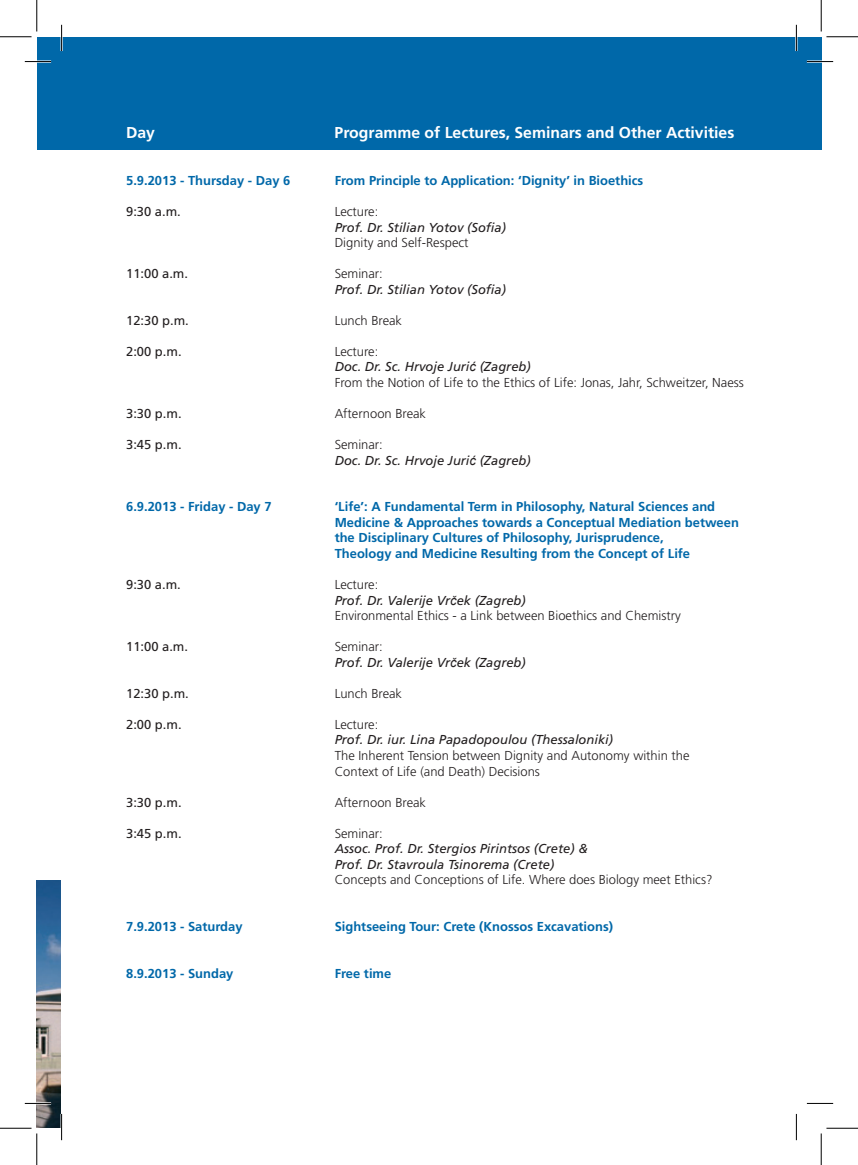
<style>
.page{position:relative;width:858px;height:1165px;background:#fff}
.page>*{position:absolute;margin:0;border:0;box-sizing:border-box;transform-origin:0 0}
.t1{font:700 15.75px "Frutiger";color:#fff}
.t2{font:300 12.95px/15.6px "Frutiger";color:#231f20}
.t3{font:700 12.95px/15.6px "Frutiger";color:#0068a9}
.t4{font:italic 12.95px/15.6px "Frutiger";color:#231f20}
.t5{font:12.95px "Frutiger";color:#231f20}
.s1{font-weight:400;font-style:italic}
.s2{font-family:"Arial";font-weight:400;font-style:italic}
.s3{font-weight:300;font-style:normal}
.s4{font-family:"Arial"}
</style>
<div class="page">
<div style="left:37px;top:37px;width:784px;height:112px;background:#0068a9"></div>
<img style="left:37px;top:880px;width:23px;height:248px">
<hr style="left:25px;top:60px;width:26px;height:3px;background:#fff">
<hr style="left:806px;top:60px;width:26px;height:3px;background:#fff">
<hr style="left:25px;top:1102px;width:26px;height:2px;background:#fff">
<hr style="left:60px;top:25px;width:3px;height:26px;background:#fff">
<hr style="left:795px;top:25px;width:2px;height:26px;background:#fff">
<svg style="left:25px;top:61px;width:26px;height:1px"></svg>
<svg style="left:806px;top:61px;width:26px;height:1px"></svg>
<svg style="left:25px;top:1103px;width:26px;height:1px"></svg>
<svg style="left:806px;top:1103px;width:26px;height:1px"></svg>
<svg style="left:61px;top:25px;width:1px;height:26px"></svg>
<svg style="left:61px;top:1114px;width:1px;height:26px"></svg>
<svg style="left:795px;top:25px;width:1px;height:26px"></svg>
<svg style="left:795px;top:1114px;width:1px;height:26px"></svg>
<hr style="left:0;top:36px;width:32px;height:1px;background:#000">
<hr style="left:826px;top:36px;width:31px;height:1px;background:#000">
<hr style="left:0;top:1128px;width:32px;height:1px;background:#000">
<hr style="left:826px;top:1128px;width:31px;height:1px;background:#000">
<hr style="left:36px;top:0;width:1px;height:32px;background:#000">
<hr style="left:36px;top:1133px;width:1px;height:32px;background:#000">
<hr style="left:820px;top:0;width:1px;height:32px;background:#000">
<hr style="left:820px;top:1133px;width:1px;height:32px;background:#000">
<p class="t1" style="left:126px;top:124px;width:30px">Day</p>
<p class="t1" style="left:334px;top:124px;width:401px">Programme of Lectures, Seminars and Other Activities</p>
<p class="t3" style="left:126px;top:173px;width:166px">5.9.2013 - Thursday - Day 6</p>
<p class="t3" style="left:334px;top:173px;width:310px">From Principle to Application: ‘Dignity’ in Bioethics</p>
<p class="t5" style="left:126px;top:204px;width:56px">9:30 a.m.</p>
<p class="t2" style="left:334px;top:204px;width:45px">Lecture:</p>
<p class="t4" style="left:334px;top:219px;width:173px">Prof. Dr. Stilian Yotov (Sofia)</p>
<p class="t2" style="left:334px;top:235px;width:135px">Dignity and Self-Respect</p>
<p class="t5" style="left:126px;top:266px;width:63px">11:00 a.m.</p>
<p class="t2" style="left:334px;top:266px;width:50px">Seminar:</p>
<p class="t4" style="left:334px;top:281px;width:173px">Prof. Dr. Stilian Yotov (Sofia)</p>
<p class="t5" style="left:126px;top:313px;width:64px">12:30 p.m.</p>
<p class="t2" style="left:334px;top:312px;width:69px">Lunch Break</p>
<p class="t5" style="left:126px;top:344px;width:57px">2:00 p.m.</p>
<p class="t2" style="left:334px;top:344px;width:410px">Lecture:<br><span class="s1">Doc. Dr. Sc. Hrvoje Juri</span><span class="s2">ć</span> <span class="s1">(Zagreb)<br></span>From the Notion of Life to the Ethics of Life: Jonas, Jahr, Schweitzer, Naess</p>
<p class="t5" style="left:126px;top:406px;width:57px">3:30 p.m.</p>
<p class="t2" style="left:334px;top:406px;width:93px">Afternoon Break</p>
<p class="t5" style="left:126px;top:437px;width:57px">3:45 p.m.</p>
<p class="t4" style="left:334px;top:437px;width:197px"><span class="s3">Seminar:<br></span>Doc. Dr. Sc. Hrvoje Juri<span class="s4">ć</span> (Zagreb)</p>
<p class="t3" style="left:126px;top:499px;width:147px">6.9.2013 - Friday - Day 7</p>
<p class="t3" style="left:334px;top:499px;width:405px">‘Life’: A Fundamental Term in Philosophy, Natural Sciences and Medicine &amp; Approaches towards a Conceptual Mediation between the Disciplinary Cultures of Philosophy, Jurisprudence,<br>Theology and Medicine Resulting from the Concept of Life</p>
<p class="t5" style="left:126px;top:577px;width:56px">9:30 a.m.</p>
<p class="t2" style="left:334px;top:577px;width:347px">Lecture:<br><span class="s1">Prof. Dr. Valerije Vr</span><span class="s2">č</span><span class="s1">ek (Zagreb)<br></span>Environmental Ethics - a Link between Bioethics and Chemistry</p>
<p class="t5" style="left:126px;top:639px;width:63px">11:00 a.m.</p>
<p class="t4" style="left:334px;top:639px;width:192px"><span class="s3">Seminar:<br></span>Prof. Dr. Valerije Vr<span class="s4">č</span>ek (Zagreb)</p>
<p class="t5" style="left:126px;top:686px;width:64px">12:30 p.m.</p>
<p class="t2" style="left:334px;top:685px;width:69px">Lunch Break</p>
<p class="t5" style="left:126px;top:717px;width:57px">2:00 p.m.</p>
<p class="t2" style="left:334px;top:717px;width:45px">Lecture:</p>
<p class="t4" style="left:334px;top:732px;width:280px">Prof. Dr. iur. Lina Papadopoulou (Thessaloniki)</p>
<p class="t2" style="left:334px;top:748px;width:356px">The Inherent Tension between Dignity and Autonomy within the<br>Context of Life (and Death) Decisions</p>
<p class="t5" style="left:126px;top:794px;width:57px">3:30 p.m.</p>
<p class="t2" style="left:334px;top:794px;width:93px">Afternoon Break</p>
<p class="t5" style="left:126px;top:825px;width:57px">3:45 p.m.</p>
<p class="t2" style="left:334px;top:825px;width:50px">Seminar:</p>
<p class="t4" style="left:334px;top:841px;width:254px">Assoc. Prof. Dr. Stergios Pirintsos (Crete) &amp;<br>Prof. Dr. Stavroula Tsinorema (Crete)</p>
<p class="t2" style="left:334px;top:872px;width:379px">Concepts and Conceptions of Life. Where does Biology meet Ethics?</p>
<p class="t3" style="left:126px;top:918px;width:118px">7.9.2013 - Saturday</p>
<p class="t3" style="left:334px;top:918px;width:280px">Sightseeing Tour: Crete (Knossos Excavations)</p>
<p class="t3" style="left:126px;top:965px;width:109px">8.9.2013 - Sunday</p>
<p class="t3" style="left:334px;top:965px;width:58px">Free time</p>
</div>
